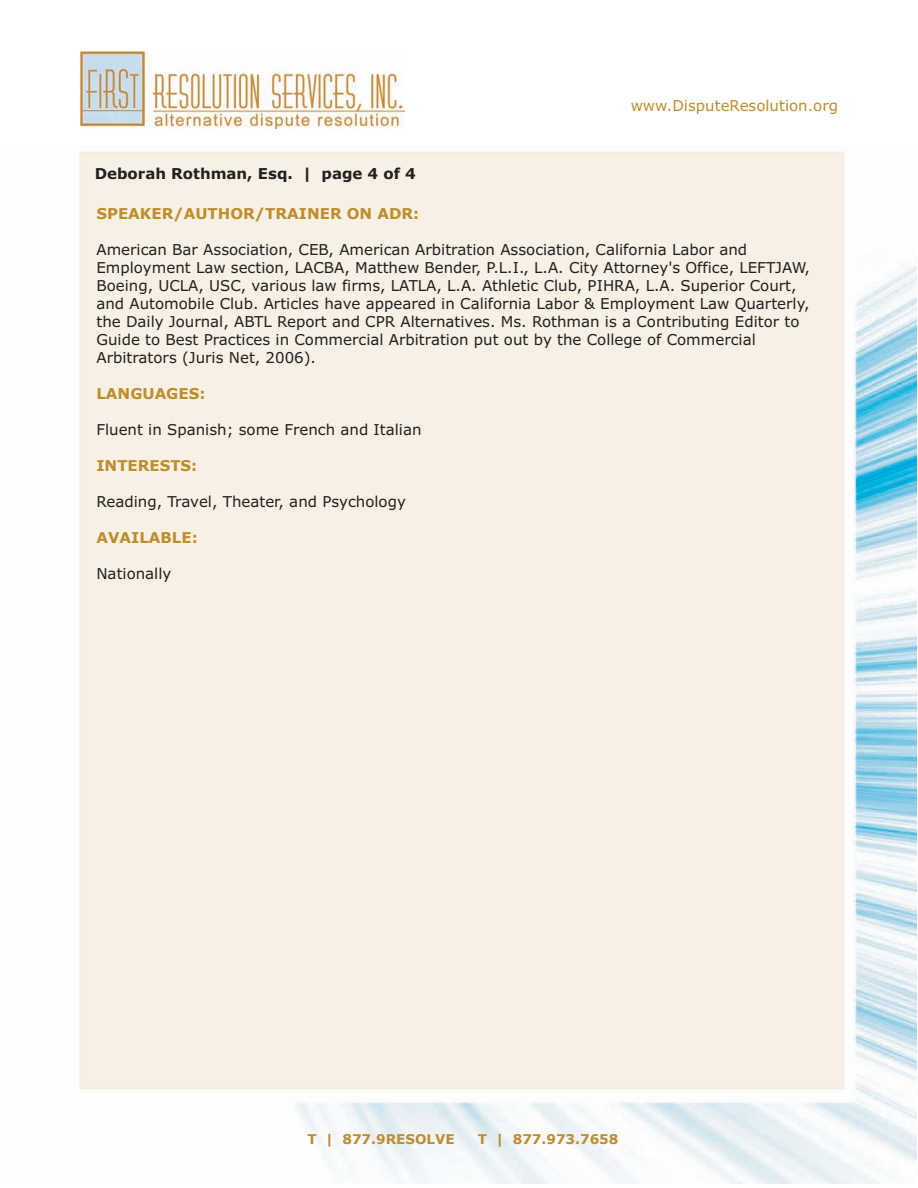
<style>
.page{position:relative;width:918px;height:1188px;background:#fff}
.page>*{position:absolute;margin:0;border:0;box-sizing:border-box;transform-origin:0 0}
.t1{font:15px/18px "Verdana";color:#231f20}
.t2{font:15px "Verdana Bold OTF";color:#be8d2e}
.t3{font:15px "Verdana Bold OTF";color:#231f20}
.t4{font:15px "Verdana";color:#be8d2e}
.t5{font:700 13.5px "Verdana";color:#be8d2e}
</style>
<div class="page">
<img style="left:79px;top:151px;width:838px;height:1032px">
<img style="left:80px;top:51px;width:324px;height:77px">
<p class="t3" style="left:95px;top:166px;width:323px">Deborah Rothman, Esq. | page 4 of 4</p>
<p class="t4" style="left:631px;top:97px;width:209px">www.DisputeResolution.org</p>
<p class="t2" style="left:96px;top:205px;width:324px">SPEAKER/AUTHOR/TRAINER ON ADR:</p>
<p class="t1" style="left:96px;top:241px;width:715px">American Bar Association, CEB, American Arbitration Association, California Labor and Employment Law section, LACBA, Matthew Bender, P.L.I., L.A. City Attorney's Office, LEFTJAW, Boeing, UCLA, USC, various law firms, LATLA, L.A. Athletic Club, PIHRA, L.A. Superior Court, and Automobile Club. Articles have appeared in California Labor &amp; Employment Law Quarterly, the Daily Journal, ABTL Report and CPR Alternatives. Ms. Rothman is a Contributing Editor to Guide to Best Practices in Commercial Arbitration put out by the College of Commercial Arbitrators (Juris Net, 2006).</p>
<p class="t2" style="left:96px;top:385px;width:110px">LANGUAGES:</p>
<p class="t1" style="left:96px;top:421px;width:327px">Fluent in Spanish; some French and Italian</p>
<p class="t2" style="left:96px;top:457px;width:102px">INTERESTS:</p>
<p class="t1" style="left:96px;top:493px;width:311px">Reading, Travel, Theater, and Psychology</p>
<p class="t2" style="left:96px;top:529px;width:103px">AVAILABLE:</p>
<p class="t1" style="left:96px;top:565px;width:76px">Nationally</p>
<p class="t5" style="left:307px;top:1131px;width:149px">T | 877.9RESOLVE</p>
<p class="t5" style="left:478px;top:1131px;width:142px">T | 877.973.7658</p>
</div>
